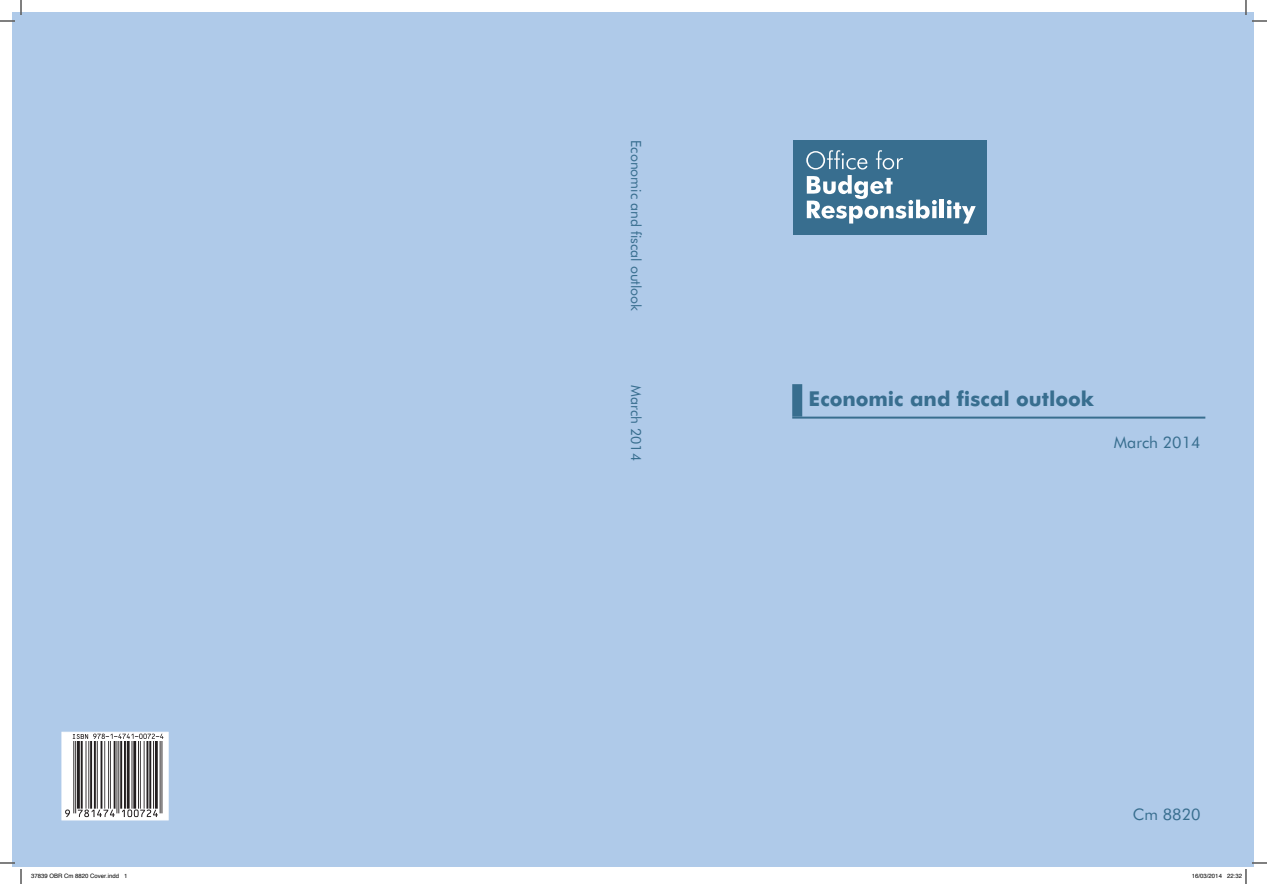
<style>
.page{position:relative;width:1267px;height:884px;background:#fff}
.page>*{position:absolute;margin:0;border:0;box-sizing:border-box;transform-origin:0 0}
.t1{font:700 20.5px "Futura BT";color:#386e8f}
.t2{font:16px "Futura BT";color:#386e8f}
.t3{font:14px "Futura BT";color:#386e8f}
.t4{font:6px "Helvetica";color:#000}
</style>
<div class="page">
<div style="left:12px;top:12px;width:1242px;height:855px;background:#afcae9"></div>
<div style="left:793px;top:140px;width:193px;height:94px;background:#386e8f"></div>
<svg style="left:806px;top:150px;width:130px;height:74px"></svg>
<div style="left:939px;top:200px;width:5px;height:18px;background:#fff"></div>
<svg style="left:947px;top:200px;width:28px;height:24px"></svg>
<div style="left:792px;top:384px;width:10px;height:33px;background:#386e8f"></div>
<hr style="left:792px;top:417px;width:413px;height:2px;background:#386e8f">
<div style="left:61px;top:732px;width:108px;height:88px;background:#fff;border:1px solid #fff"></div>
<img style="left:65px;top:734px;width:104px;height:83px">
<svg style="left:1252px;top:20px;width:15px;height:2px"></svg>
<svg style="left:1252px;top:862px;width:15px;height:2px"></svg>
<svg style="left:0;top:0;width:22px;height:22px"></svg>
<svg style="left:0;top:862px;width:22px;height:22px"></svg>
<svg style="left:1245px;top:0;width:1px;height:15px"></svg>
<svg style="left:1245px;top:869px;width:1px;height:15px"></svg>
<h3 class="t3" style="left:644px;top:140px;width:173px;rotate:90deg">Economic and fiscal outlook</h3>
<h3 class="t3" style="left:644px;top:385px;width:77px;rotate:90deg">March 2014</h3>
<h1 class="t1" style="left:808px;top:386px;width:287px">Economic and fiscal outlook</h1>
<h2 class="t2" style="left:1114px;top:432px;width:88px">March 2014</h2>
<h2 class="t2" style="left:1133px;top:805px;width:69px">Cm 8820</h2>
<p class="t4" style="left:31px;top:871px;width:98px">37839 OBR Cm 8820 Cover.indd 1</p>
<p class="t4" style="left:1192px;top:871px;width:52px">16/03/2014 22:32</p>
</div>
